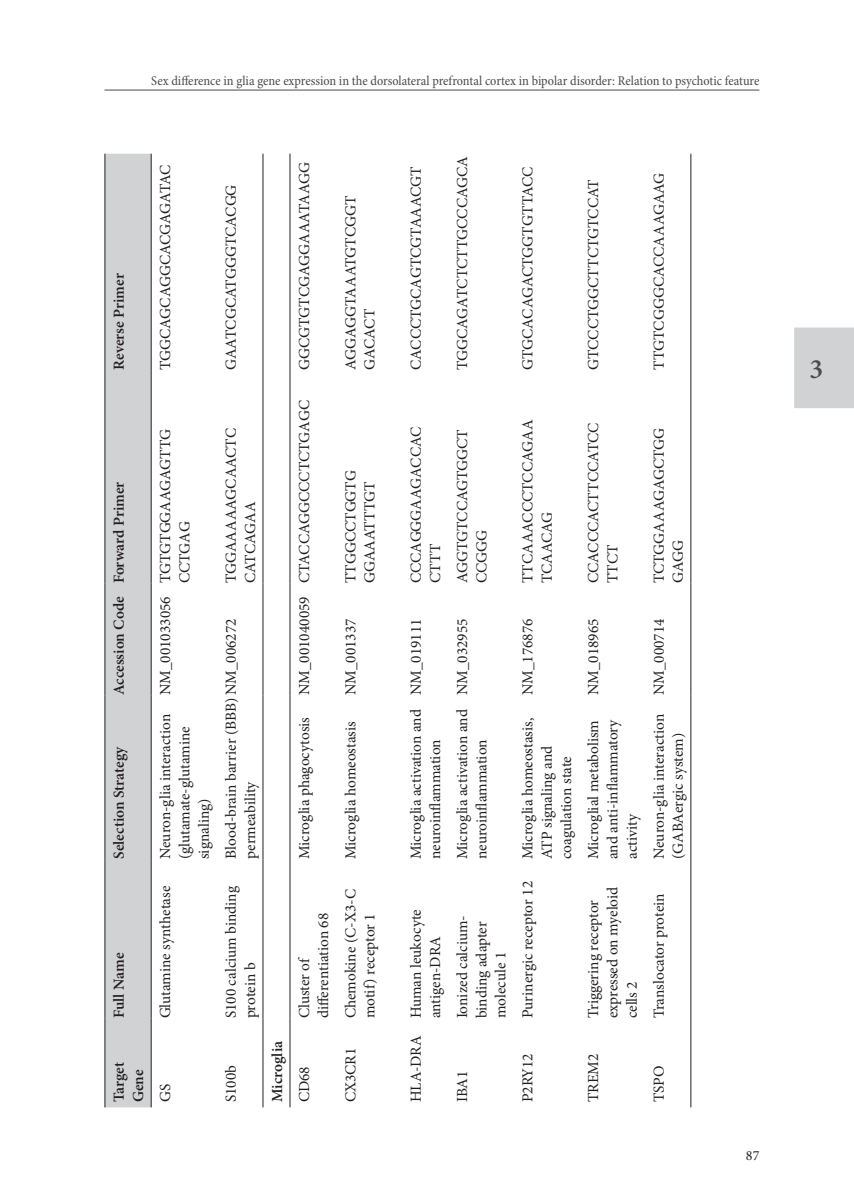
<style>
.page{position:relative;width:854px;height:1202px;background:#fff}
.page>*{position:absolute;margin:0;border:0;box-sizing:border-box;transform-origin:0 0}
.t1{font:600 28px "Minion Pro";color:#4b4c4d}
.t2{font:15.4px/19.2px "Minion Pro";color:#231f20}
.t3{font:600 15.4px/19.2px "Minion Pro";color:#231f20}
.t4{font:14px "Minion Pro";color:#231f20}
.t5{font:condensed 13.65px "Minion Pro";letter-spacing:-.005em;color:#4b4c4d}
</style>
<div class="page">
<hr style="left:104px;top:90px;width:655px;height:1px;background:#4b4c4d">
<div style="left:794px;top:327px;width:60px;height:81px;background:#d1d2d4"></div>
<div style="left:105px;top:154px;width:46px;height:953px;background:#d1d2d4"></div>
<hr style="left:263px;top:1018px;width:1px;height:89px;background:#231f20">
<hr style="left:263px;top:858px;width:1px;height:160px;background:#231f20">
<hr style="left:263px;top:695px;width:1px;height:163px;background:#231f20">
<hr style="left:263px;top:583px;width:1px;height:112px;background:#231f20">
<hr style="left:263px;top:370px;width:1px;height:213px;background:#231f20">
<hr style="left:263px;top:154px;width:1px;height:216px;background:#231f20">
<hr style="left:290px;top:1018px;width:1px;height:89px;background:#231f20">
<hr style="left:290px;top:858px;width:1px;height:160px;background:#231f20">
<hr style="left:290px;top:695px;width:1px;height:163px;background:#231f20">
<hr style="left:290px;top:583px;width:1px;height:112px;background:#231f20">
<hr style="left:290px;top:370px;width:1px;height:213px;background:#231f20">
<hr style="left:290px;top:154px;width:1px;height:216px;background:#231f20">
<hr style="left:104px;top:1018px;width:1px;height:89px;background:#231f20">
<hr style="left:104px;top:858px;width:1px;height:160px;background:#231f20">
<hr style="left:104px;top:695px;width:1px;height:163px;background:#231f20">
<hr style="left:104px;top:583px;width:1px;height:112px;background:#231f20">
<hr style="left:104px;top:370px;width:1px;height:213px;background:#231f20">
<hr style="left:104px;top:154px;width:1px;height:216px;background:#231f20">
<hr style="left:151px;top:1018px;width:1px;height:89px;background:#231f20">
<hr style="left:151px;top:858px;width:1px;height:160px;background:#231f20">
<hr style="left:151px;top:695px;width:1px;height:163px;background:#231f20">
<hr style="left:151px;top:583px;width:1px;height:112px;background:#231f20">
<hr style="left:151px;top:370px;width:1px;height:213px;background:#231f20">
<hr style="left:151px;top:154px;width:1px;height:216px;background:#231f20">
<hr style="left:690px;top:1018px;width:1px;height:89px;background:#231f20">
<hr style="left:690px;top:858px;width:1px;height:160px;background:#231f20">
<hr style="left:690px;top:695px;width:1px;height:163px;background:#231f20">
<hr style="left:690px;top:583px;width:1px;height:112px;background:#231f20">
<hr style="left:690px;top:370px;width:1px;height:213px;background:#231f20">
<hr style="left:690px;top:154px;width:1px;height:216px;background:#231f20">
<p class="t5" style="left:151px;top:72px;width:609px">Sex difference in glia gene expression in the dorsolateral prefrontal cortex in bipolar disorder: Relation to psychotic feature</p>
<p class="t3" style="left:110px;top:370px;width:98px;rotate:-90deg">Reverse Primer</p>
<p class="t3" style="left:110px;top:695px;width:215px;rotate:-90deg">Accession Code Forward Primer</p>
<p class="t3" style="left:110px;top:858px;width:114px;rotate:-90deg">Selection Strategy</p>
<p class="t3" style="left:110px;top:1018px;width:67px;rotate:-90deg">Full Name</p>
<p class="t3" style="left:110px;top:1102px;width:42px;rotate:-90deg">Target<br>Gene</p>
<p class="t2" style="left:156px;top:370px;width:207px;rotate:-90deg">TGGCAGCAGGCACGAGATAC</p>
<p class="t2" style="left:222px;top:370px;width:187px;rotate:-90deg">GAATCGCATGGGTCACGG</p>
<p class="t2" style="left:295px;top:370px;width:209px;rotate:-90deg">GGCGTGTCGAGGAAATAAGG</p>
<p class="t2" style="left:156px;top:583px;width:156px;text-indent:-112px;rotate:-90deg">NM_001033056 TGTGTGGAAGAGTTG<br>CCTGAG</p>
<p class="t2" style="left:156px;top:858px;width:147px;rotate:-90deg">Neuron-glia interaction (glutamate-glutamine signaling)</p>
<p class="t2" style="left:156px;top:1018px;width:134px;rotate:-90deg">Glutamine synthetase</p>
<p class="t2" style="left:222px;top:583px;width:157px;rotate:-90deg">TGGAAAAAGCAACTC<br>CATCAGAA</p>
<p class="t2" style="left:222px;top:858px;width:242px;rotate:-90deg">Blood-brain barrier (BBB) NM_006272 permeability</p>
<p class="t2" style="left:222px;top:1018px;width:134px;rotate:-90deg">S100 calcium binding protein b</p>
<p class="t2" style="left:156px;top:1102px;width:20px;rotate:-90deg">GS</p>
<p class="t2" style="left:222px;top:1102px;width:39px;rotate:-90deg">S100b</p>
<p class="t3" style="left:268px;top:1102px;width:63px;rotate:-90deg">Microglia</p>
<p class="t2" style="left:295px;top:695px;width:296px;rotate:-90deg">NM_001040059 CTACCAGGCCCTCTGAGC</p>
<p class="t2" style="left:295px;top:858px;width:143px;rotate:-90deg">Microglia phagocytosis</p>
<p class="t2" style="left:295px;top:1018px;width:107px;rotate:-90deg">Cluster of differentiation 68</p>
<p class="t2" style="left:295px;top:1102px;width:38px;rotate:-90deg">CD68</p>
<p class="t2" style="left:341px;top:370px;width:176px;rotate:-90deg">AGGAGGTAAATGTCGGT<br>GACACT</p>
<p class="t2" style="left:341px;top:583px;width:115px;rotate:-90deg">TTGGCCTGGTG<br>GGAAATTTGT</p>
<p class="t2" style="left:341px;top:695px;width:78px;rotate:-90deg">NM_001337</p>
<p class="t2" style="left:341px;top:858px;width:139px;rotate:-90deg">Microglia homeostasis</p>
<p class="t2" style="left:341px;top:1018px;width:131px;rotate:-90deg">Chemokine (C-X3-C motif) receptor 1</p>
<p class="t2" style="left:341px;top:1102px;width:56px;rotate:-90deg">CX3CR1</p>
<p class="t2" style="left:407px;top:370px;width:205px;rotate:-90deg">CACCCTGCAGTCGTAAACGT</p>
<p class="t2" style="left:453px;top:370px;width:215px;rotate:-90deg">TGGCAGATCTCTTGCCCAGCA</p>
<p class="t2" style="left:519px;top:370px;width:205px;rotate:-90deg">GTGCACAGACTGGTGTTACC</p>
<p class="t2" style="left:584px;top:370px;width:192px;rotate:-90deg">GTCCCTGGCTTCTGTCCAT</p>
<p class="t2" style="left:650px;top:370px;width:199px;rotate:-90deg">TTGTCGGGCACCAAAGAAG</p>
<p class="t2" style="left:407px;top:583px;width:158px;rotate:-90deg">CCCAGGGAAGACCAC<br>CTTT</p>
<p class="t2" style="left:407px;top:695px;width:78px;rotate:-90deg">NM_019111</p>
<p class="t2" style="left:407px;top:858px;width:151px;rotate:-90deg">Microglia activation and neuroinflammation</p>
<p class="t2" style="left:453px;top:583px;width:156px;rotate:-90deg">AGGTGTCCAGTGGCT<br>CCGGG</p>
<p class="t2" style="left:453px;top:695px;width:78px;rotate:-90deg">NM_032955</p>
<p class="t2" style="left:453px;top:858px;width:151px;rotate:-90deg">Microglia activation and neuroinflammation</p>
<p class="t2" style="left:407px;top:1018px;width:111px;text-indent:-84px;rotate:-90deg">HLA-DRA Human leukocyte antigen-DRA</p>
<p class="t2" style="left:453px;top:1018px;width:105px;rotate:-90deg">Ionized calcium&shy;binding adapter molecule 1</p>
<p class="t2" style="left:453px;top:1102px;width:33px;rotate:-90deg">IBA1</p>
<p class="t2" style="left:519px;top:583px;width:165px;rotate:-90deg">TTCAAACCCTCCAGAA<br>TCAACAG</p>
<p class="t2" style="left:584px;top:583px;width:162px;rotate:-90deg">CCACCCACTTCCATCC<br>TTCT</p>
<p class="t2" style="left:650px;top:583px;width:157px;rotate:-90deg">TCTGGAAAGAGCTGG<br>GAGG</p>
<p class="t2" style="left:519px;top:695px;width:78px;rotate:-90deg">NM_176876</p>
<p class="t2" style="left:519px;top:858px;width:143px;rotate:-90deg">Microglia homeostasis,<br>ATP signaling and coagulation state</p>
<p class="t2" style="left:519px;top:1018px;width:139px;rotate:-90deg">Purinergic receptor 12</p>
<p class="t2" style="left:584px;top:695px;width:78px;rotate:-90deg">NM_018965</p>
<p class="t2" style="left:584px;top:858px;width:141px;text-align:justify;rotate:-90deg">Microglial metabolism and anti-inflammatory activity</p>
<p class="t2" style="left:584px;top:1018px;width:133px;rotate:-90deg">Triggering receptor expressed on myeloid cells 2</p>
<p class="t2" style="left:650px;top:695px;width:78px;rotate:-90deg">NM_000714</p>
<p class="t2" style="left:650px;top:858px;width:147px;rotate:-90deg">Neuron-glia interaction (GABAergic system)</p>
<p class="t2" style="left:650px;top:1018px;width:126px;rotate:-90deg">Translocator protein</p>
<p class="t2" style="left:519px;top:1102px;width:51px;rotate:-90deg">P2RY12</p>
<p class="t2" style="left:584px;top:1102px;width:50px;rotate:-90deg">TREM2</p>
<p class="t2" style="left:650px;top:1102px;width:38px;rotate:-90deg">TSPO</p>
<p class="t4" style="left:746px;top:1146px;width:15px">87</p>
<h1 class="t1" style="left:809px;top:352px;width:15px">3</h1>
</div>
